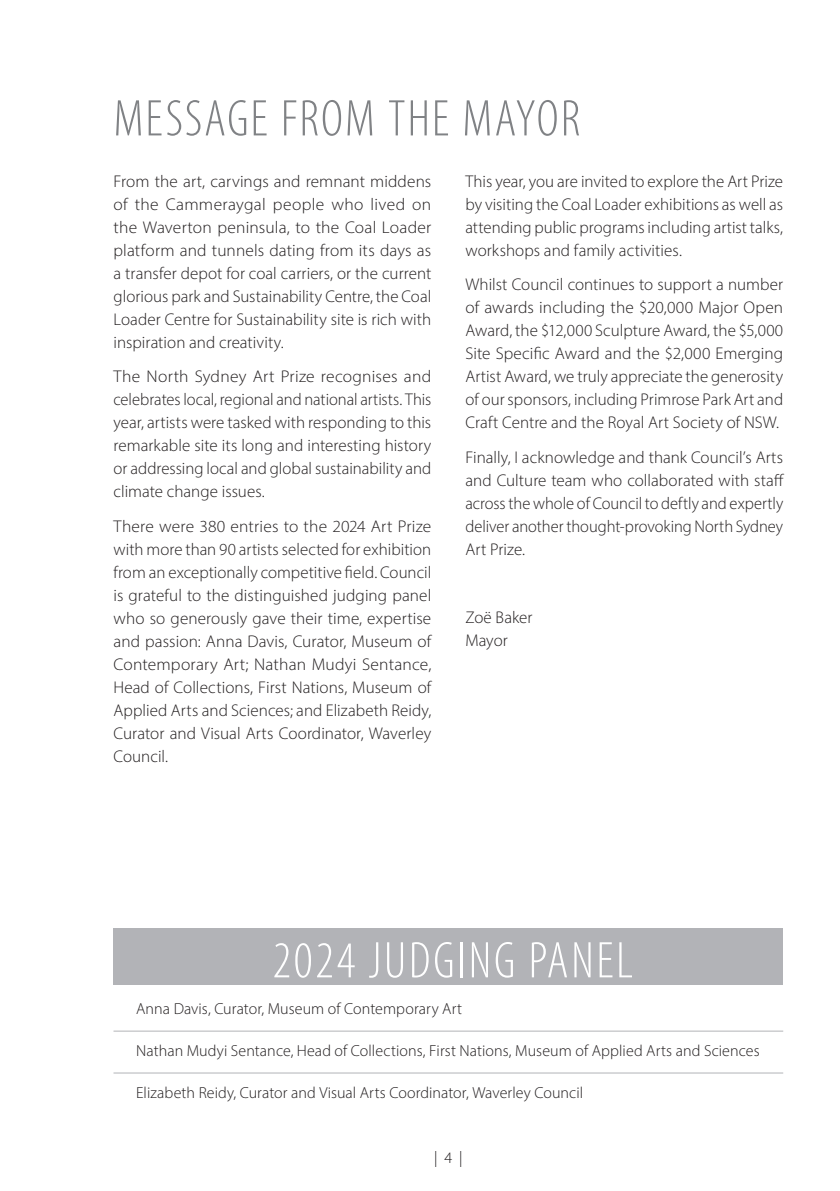
<style>
.page{position:relative;width:840px;height:1191px;background:#fff}
.page>*{position:absolute;margin:0;border:0;box-sizing:border-box;transform-origin:0 0}
.t1{font:52px "Myriad Variable Concept";letter-spacing:.035em;color:#808285}
.t2{font:52px "Myriad Variable Concept";letter-spacing:.05em;color:#fff}
.t3{font:17px/23px "Myriad Variable Concept";color:#231f20;text-align:justify}
.t4{font:16px "Myriad Variable Concept";letter-spacing:.005em;color:#231f20}
</style>
<div class="page">
<div style="left:113px;top:927px;width:669px;height:57px;background:#b2b3b7"></div>
<hr style="left:113px;top:1030px;width:669px;height:1px;background:#b2b3b7">
<hr style="left:113px;top:1072px;width:669px;height:1px;background:#b2b3b7">
<h1 class="t1" style="left:113px;top:87px;width:468px">MESSAGE FROM THE MAYOR</h1>
<p class="t3" style="left:113px;top:170px;width:319px">From the art, carvings and remnant middens of the Cammeraygal people who lived on the Waverton peninsula, to the Coal Loader platform and tunnels dating from its days as a transfer depot for coal carriers, or the current glorious park and Sustainability Centre, the Coal Loader Centre for Sustainability site is rich with inspiration and creativity.</p>
<p class="t3" style="left:113px;top:365px;width:319px">The North Sydney Art Prize recognises and celebrates local, regional and national artists. This year, artists were tasked with responding to this remarkable site its long and interesting history or addressing local and global sustainability and climate change issues.</p>
<p class="t3" style="left:113px;top:514px;width:319px">There were 380 entries to the 2024 Art Prize with more than 90 artists selected for exhibition from an exceptionally competitive field. Council is grateful to the distinguished judging panel who so generously gave their time, expertise and passion: Anna Davis, Curator, Museum of Contemporary Art; Nathan Mudyi Sentance, Head of Collections, First Nations, Museum of Applied Arts and Sciences; and Elizabeth Reidy, Curator and Visual Arts Coordinator, Waverley Council.</p>
<p class="t3" style="left:465px;top:170px;width:319px">This year, you are invited to explore the Art Prize by visiting the Coal Loader exhibitions as well as attending public programs including artist talks, workshops and family activities.</p>
<p class="t3" style="left:465px;top:273px;width:319px">Whilst Council continues to support a number of awards including the $20,000 Major Open Award, the $12,000 Sculpture Award, the $5,000<br>Site Specific Award and the $2,000 Emerging Artist Award, we truly appreciate the generosity of our sponsors, including Primrose Park Art and Craft Centre and the Royal Art Society of NSW.</p>
<p class="t3" style="left:465px;top:445px;width:320px">Finally, I acknowledge and thank Council’s Arts and Culture team who collaborated with staff across the whole of Council to deftly and expertly deliver another thought-provoking North Sydney Art Prize.</p>
<p class="t3" style="left:465px;top:606px;width:69px">Zoë Baker<br>Mayor</p>
<h1 class="t2" style="left:272px;top:929px;width:362px">2024 JUDGING PANEL</h1>
<p class="t4" style="left:136px;top:999px;width:327px">Anna Davis, Curator, Museum of Contemporary Art</p>
<p class="t4" style="left:136px;top:1041px;width:624px">Nathan Mudyi Sentance, Head of Collections, First Nations, Museum of Applied Arts and Sciences</p>
<p class="t4" style="left:136px;top:1082px;width:448px">Elizabeth Reidy, Curator and Visual Arts Coordinator, Waverley Council</p>
<p class="t4" style="left:434px;top:1148px;width:30px">| 4 |</p>
</div>
